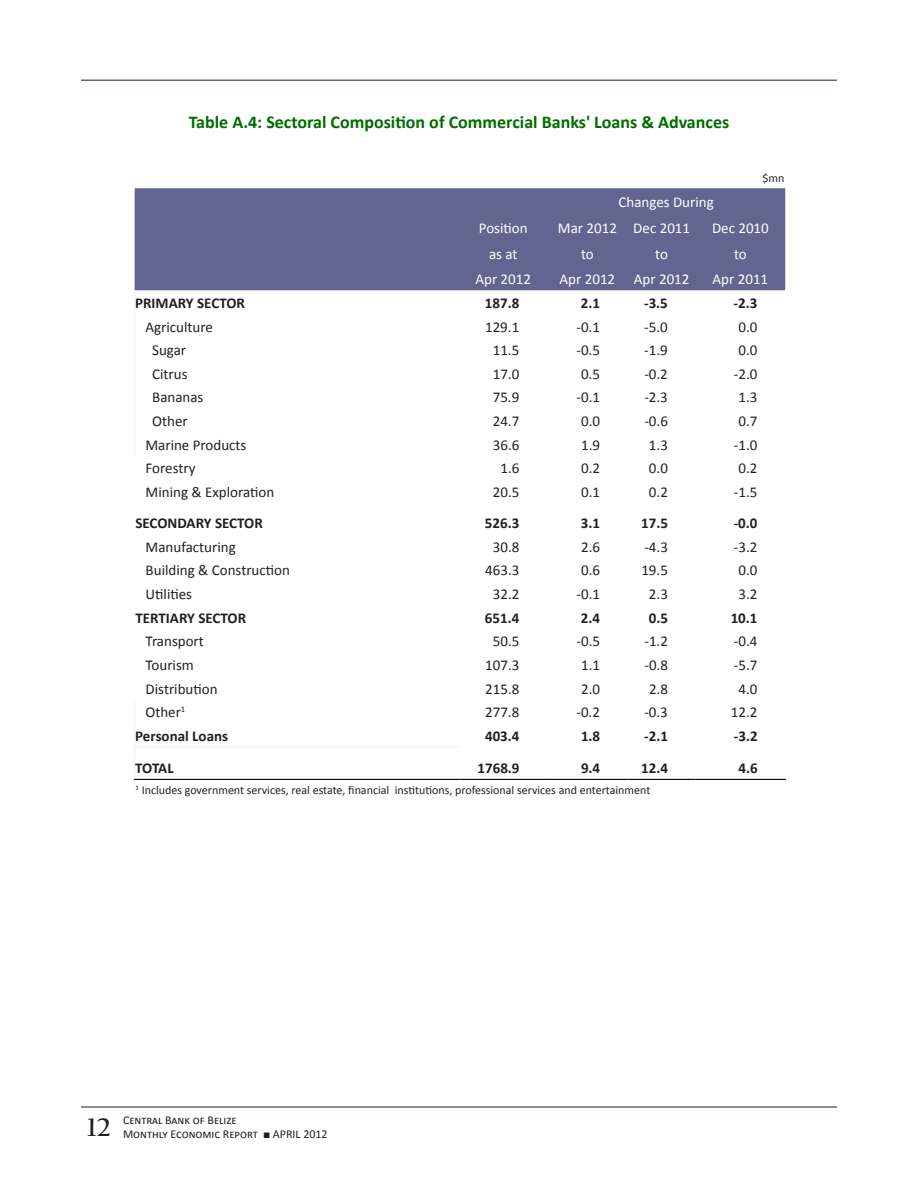
<style>
.page{position:relative;width:918px;height:1188px;background:#fff}
.page>*{position:absolute;margin:0;border:0;box-sizing:border-box;transform-origin:0 0}
.t1{font:700 27px "Californian FB";color:#231f20}
.t2{font:700 18px "Calibri";color:#006c00}
.t3{font:15px "Calibri";color:#231f20}
.t4{font:700 15px "Calibri";color:#231f20}
.t5{font:15px "Calibri";color:#fff}
.t6{font:12px "Calibri";color:#231f20}
.s1{font-family:"Times New Roman"}
</style>
<div class="page">
<hr style="left:81px;top:1106px;width:756px;height:2px;background:#626590">
<hr style="left:81px;top:80px;width:756px;height:1px;background:#626590">
<div style="left:135px;top:188px;width:650px;height:102px;background:#626590"></div>
<svg style="left:134px;top:291px;width:1px;height:164px"></svg>
<svg style="left:134px;top:701px;width:1px;height:45px"></svg>
<hr style="left:134px;top:747px;width:1px;height:32px;background:#f2f2f2">
<hr style="left:134px;top:746px;width:325px;height:1px;background:#f2f2f2">
<hr style="left:134px;top:779px;width:325px;height:1px;background:#000">
<hr style="left:459px;top:779px;width:88px;height:1px;background:#000">
<hr style="left:547px;top:779px;width:81px;height:1px;background:#000">
<hr style="left:628px;top:779px;width:68px;height:1px;background:#000">
<hr style="left:696px;top:779px;width:90px;height:1px;background:#000">
<p class="t2" style="left:189px;top:111px;width:542px">Table A.4: Sectoral Composition of Commercial Banks' Loans &amp; Advances</p>
<p class="t5" style="left:618px;top:192px;width:97px">Changes During</p>
<p class="t6" style="left:762px;top:171px;width:23px">$mn</p>
<p class="t5" style="left:479px;top:219px;width:50px">Position</p>
<p class="t5" style="left:558px;top:219px;width:134px">Mar 2012 Dec 2011</p>
<p class="t5" style="left:712px;top:219px;width:58px">Dec 2010</p>
<p class="t5" style="left:489px;top:244px;width:30px">as at</p>
<p class="t5" style="left:581px;top:244px;width:14px">to</p>
<p class="t5" style="left:655px;top:244px;width:14px">to</p>
<p class="t5" style="left:734px;top:244px;width:14px">to</p>
<p class="t5" style="left:475px;top:270px;width:57px">Apr 2012</p>
<p class="t5" style="left:560px;top:270px;width:131px">Apr 2012 Apr 2012</p>
<p class="t5" style="left:713px;top:270px;width:57px">Apr 2011</p>
<p class="t4" style="left:135px;top:293px;width:111px">PRIMARY SECTOR</p>
<p class="t4" style="left:485px;top:293px;width:36px">187.8</p>
<p class="t4" style="left:581px;top:293px;width:21px">2.1</p>
<p class="t4" style="left:644px;top:293px;width:25px">-3.5</p>
<p class="t4" style="left:734px;top:293px;width:25px">-2.3</p>
<p class="t3" style="left:145px;top:317px;width:69px">Agriculture</p>
<p class="t3" style="left:485px;top:317px;width:36px">129.1</p>
<p class="t3" style="left:576px;top:317px;width:25px">-0.1</p>
<p class="t3" style="left:644px;top:317px;width:25px">-5.0</p>
<p class="t3" style="left:738px;top:317px;width:20px">0.0</p>
<p class="t3" style="left:152px;top:341px;width:35px">Sugar</p>
<p class="t3" style="left:493px;top:341px;width:28px">11.5</p>
<p class="t3" style="left:576px;top:341px;width:25px">-0.5</p>
<p class="t3" style="left:644px;top:341px;width:25px">-1.9</p>
<p class="t3" style="left:738px;top:341px;width:20px">0.0</p>
<p class="t3" style="left:152px;top:364px;width:37px">Citrus</p>
<p class="t3" style="left:493px;top:364px;width:28px">17.0</p>
<p class="t3" style="left:581px;top:364px;width:20px">0.5</p>
<p class="t3" style="left:644px;top:364px;width:25px">-0.2</p>
<p class="t3" style="left:734px;top:364px;width:25px">-2.0</p>
<p class="t3" style="left:152px;top:388px;width:53px">Bananas</p>
<p class="t3" style="left:493px;top:388px;width:28px">75.9</p>
<p class="t3" style="left:576px;top:388px;width:25px">-0.1</p>
<p class="t3" style="left:644px;top:388px;width:25px">-2.3</p>
<p class="t3" style="left:738px;top:388px;width:20px">1.3</p>
<p class="t3" style="left:152px;top:412px;width:37px">Other</p>
<p class="t3" style="left:493px;top:412px;width:28px">24.7</p>
<p class="t3" style="left:581px;top:412px;width:20px">0.0</p>
<p class="t3" style="left:644px;top:412px;width:25px">-0.6</p>
<p class="t3" style="left:739px;top:412px;width:20px">0.7</p>
<p class="t3" style="left:145px;top:435px;width:103px">Marine Products</p>
<p class="t3" style="left:493px;top:435px;width:28px">36.6</p>
<p class="t3" style="left:581px;top:435px;width:20px">1.9</p>
<p class="t3" style="left:649px;top:435px;width:20px">1.3</p>
<p class="t3" style="left:734px;top:435px;width:25px">-1.0</p>
<p class="t3" style="left:146px;top:459px;width:51px">Forestry</p>
<p class="t3" style="left:500px;top:459px;width:20px">1.6</p>
<p class="t3" style="left:581px;top:459px;width:20px">0.2</p>
<p class="t3" style="left:649px;top:459px;width:20px">0.0</p>
<p class="t3" style="left:739px;top:459px;width:20px">0.2</p>
<p class="t3" style="left:146px;top:482px;width:130px">Mining &amp; Exploration</p>
<p class="t3" style="left:493px;top:482px;width:28px">20.5</p>
<p class="t3" style="left:581px;top:482px;width:20px">0.1</p>
<p class="t3" style="left:649px;top:482px;width:20px">0.2</p>
<p class="t3" style="left:734px;top:482px;width:25px">-1.5</p>
<p class="t4" style="left:135px;top:514px;width:129px">SECONDARY SECTOR</p>
<p class="t4" style="left:485px;top:514px;width:36px">526.3</p>
<p class="t4" style="left:581px;top:514px;width:21px">3.1</p>
<p class="t4" style="left:641px;top:514px;width:28px">17.5</p>
<p class="t4" style="left:734px;top:514px;width:25px">-0.0</p>
<p class="t3" style="left:146px;top:537px;width:92px">Manufacturing</p>
<p class="t3" style="left:493px;top:537px;width:28px">30.8</p>
<p class="t3" style="left:581px;top:537px;width:20px">2.6</p>
<p class="t3" style="left:644px;top:537px;width:25px">-4.3</p>
<p class="t3" style="left:734px;top:537px;width:25px">-3.2</p>
<p class="t3" style="left:146px;top:561px;width:146px">Building &amp; Construction</p>
<p class="t3" style="left:485px;top:561px;width:36px">463.3</p>
<p class="t3" style="left:581px;top:561px;width:20px">0.6</p>
<p class="t3" style="left:641px;top:561px;width:28px">19.5</p>
<p class="t3" style="left:739px;top:561px;width:20px">0.0</p>
<p class="t3" style="left:146px;top:585px;width:48px">Utilities</p>
<p class="t3" style="left:493px;top:585px;width:28px">32.2</p>
<p class="t3" style="left:577px;top:585px;width:25px">-0.1</p>
<p class="t3" style="left:649px;top:585px;width:20px">2.3</p>
<p class="t3" style="left:739px;top:585px;width:20px">3.2</p>
<p class="t4" style="left:135px;top:608px;width:112px">TERTIARY SECTOR</p>
<p class="t4" style="left:485px;top:608px;width:36px">651.4</p>
<p class="t4" style="left:581px;top:608px;width:21px">2.4</p>
<p class="t4" style="left:649px;top:608px;width:21px">0.5</p>
<p class="t4" style="left:731px;top:608px;width:28px">10.1</p>
<p class="t3" style="left:146px;top:632px;width:60px">Transport</p>
<p class="t3" style="left:493px;top:632px;width:28px">50.5</p>
<p class="t3" style="left:577px;top:632px;width:25px">-0.5</p>
<p class="t3" style="left:644px;top:632px;width:25px">-1.2</p>
<p class="t3" style="left:734px;top:632px;width:25px">-0.4</p>
<p class="t3" style="left:146px;top:655px;width:50px">Tourism</p>
<p class="t3" style="left:485px;top:655px;width:36px">107.3</p>
<p class="t3" style="left:581px;top:655px;width:20px">1.1</p>
<p class="t3" style="left:644px;top:655px;width:25px">-0.8</p>
<p class="t3" style="left:734px;top:655px;width:25px">-5.7</p>
<p class="t3" style="left:146px;top:679px;width:73px">Distribution</p>
<p class="t3" style="left:485px;top:679px;width:36px">215.8</p>
<p class="t3" style="left:581px;top:679px;width:20px">2.0</p>
<p class="t3" style="left:649px;top:679px;width:20px">2.8</p>
<p class="t3" style="left:739px;top:679px;width:20px">4.0</p>
<p class="t3" style="left:145px;top:703px;width:41px">Other<sup>1</sup></p>
<p class="t3" style="left:485px;top:703px;width:36px">277.8</p>
<p class="t3" style="left:576px;top:703px;width:25px">-0.2</p>
<p class="t3" style="left:644px;top:703px;width:25px">-0.3</p>
<p class="t3" style="left:731px;top:703px;width:28px">12.2</p>
<p class="t4" style="left:135px;top:726px;width:94px">Personal Loans</p>
<p class="t4" style="left:485px;top:726px;width:36px">403.4</p>
<p class="t4" style="left:581px;top:726px;width:21px">1.8</p>
<p class="t4" style="left:644px;top:726px;width:25px">-2.1</p>
<p class="t4" style="left:734px;top:726px;width:25px">-3.2</p>
<p class="t4" style="left:135px;top:759px;width:40px">TOTAL</p>
<p class="t4" style="left:478px;top:759px;width:44px">1768.9</p>
<p class="t4" style="left:581px;top:759px;width:21px">9.4</p>
<p class="t4" style="left:641px;top:759px;width:28px">12.4</p>
<p class="t4" style="left:738px;top:759px;width:21px">4.6</p>
<p class="t6" style="left:135px;top:783px;width:516px"><sup>1</sup> Includes government services, real estate, financial institutions, professional services and entertainment</p>
<p class="t6" style="left:123px;top:1112px;width:115px">Central Bank of Belize</p>
<h1 class="t1" style="left:87px;top:1112px;width:25px">12</h1>
<p class="t6" style="left:123px;top:1126px;width:206px">Monthly Economic Report <span class="s1">■</span> APRIL 2012</p>
</div>
